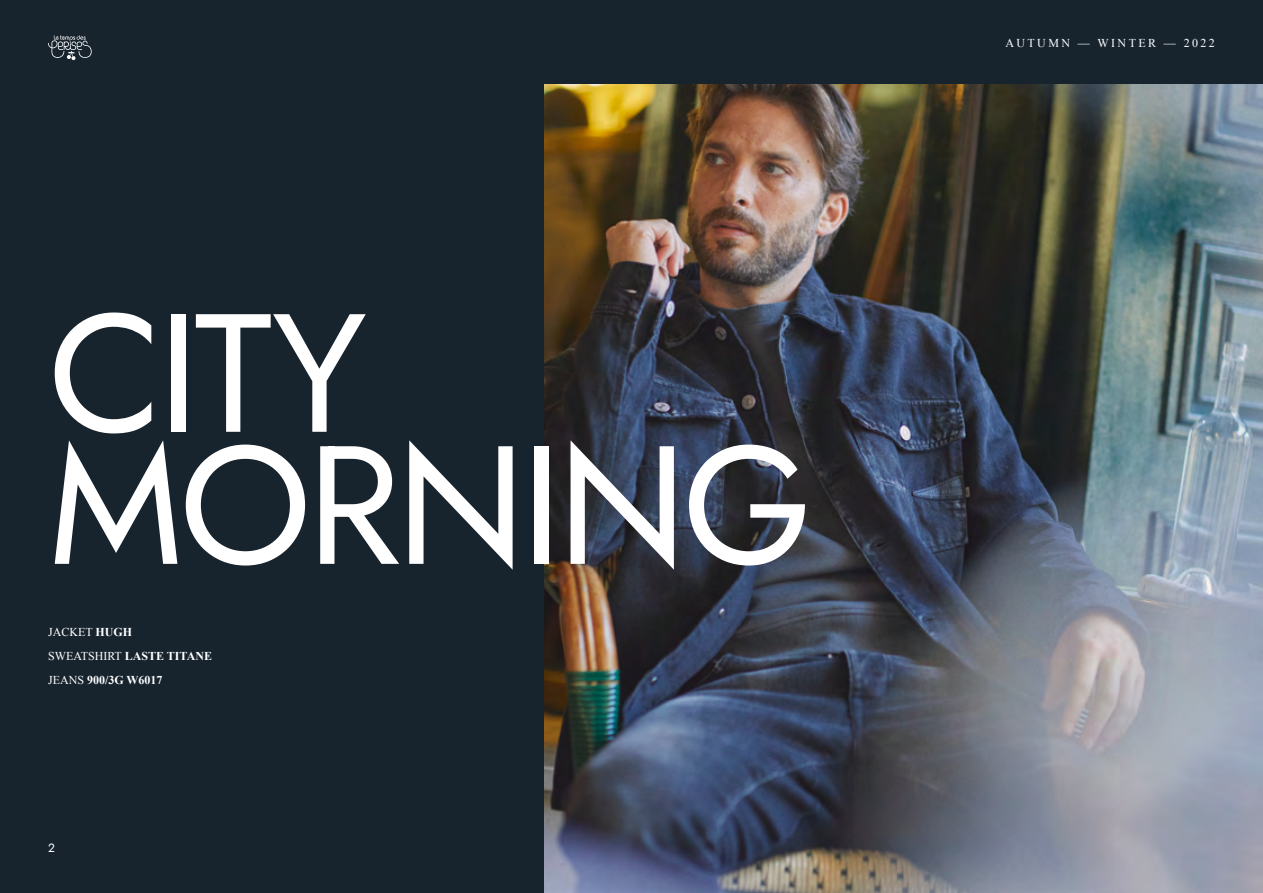
<style>
.page{position:relative;width:1263px;height:893px;background:#17242e}
.page>*{position:absolute;margin:0;border:0;box-sizing:border-box;transform-origin:0 0}
.t1{font:168px/132px "Jost";letter-spacing:-.03em;color:#fff}
.t2{font:700 12px/24px "Times New Roman";color:#fff}
.t3{font:12px "Times New Roman";letter-spacing:.2em;color:#fff}
.t4{font:12px "Jost";color:#fff}
.s1{font-weight:400}
</style>
<div class="page">
<img style="left:544px;top:84px;width:719px;height:809px">
<svg style="left:48px;top:35px;width:44px;height:25px"></svg>
<h1 class="t1" style="left:48px;top:309px;width:766px">CITY<br>MORNING</h1>
<p class="t2" style="left:48px;top:620px;width:165px"><span class="s1">JACKET</span> HUGH<br><span class="s1">SWEATSHIRT</span> LASTE TITANE<br><span class="s1">JEANS</span> 900/3G W6017</p>
<p class="t4" style="left:48px;top:839px;width:8px">2</p>
<p class="t3" style="left:1005px;top:35px;width:211px">AUTUMN — WINTER — 2022</p>
</div>
